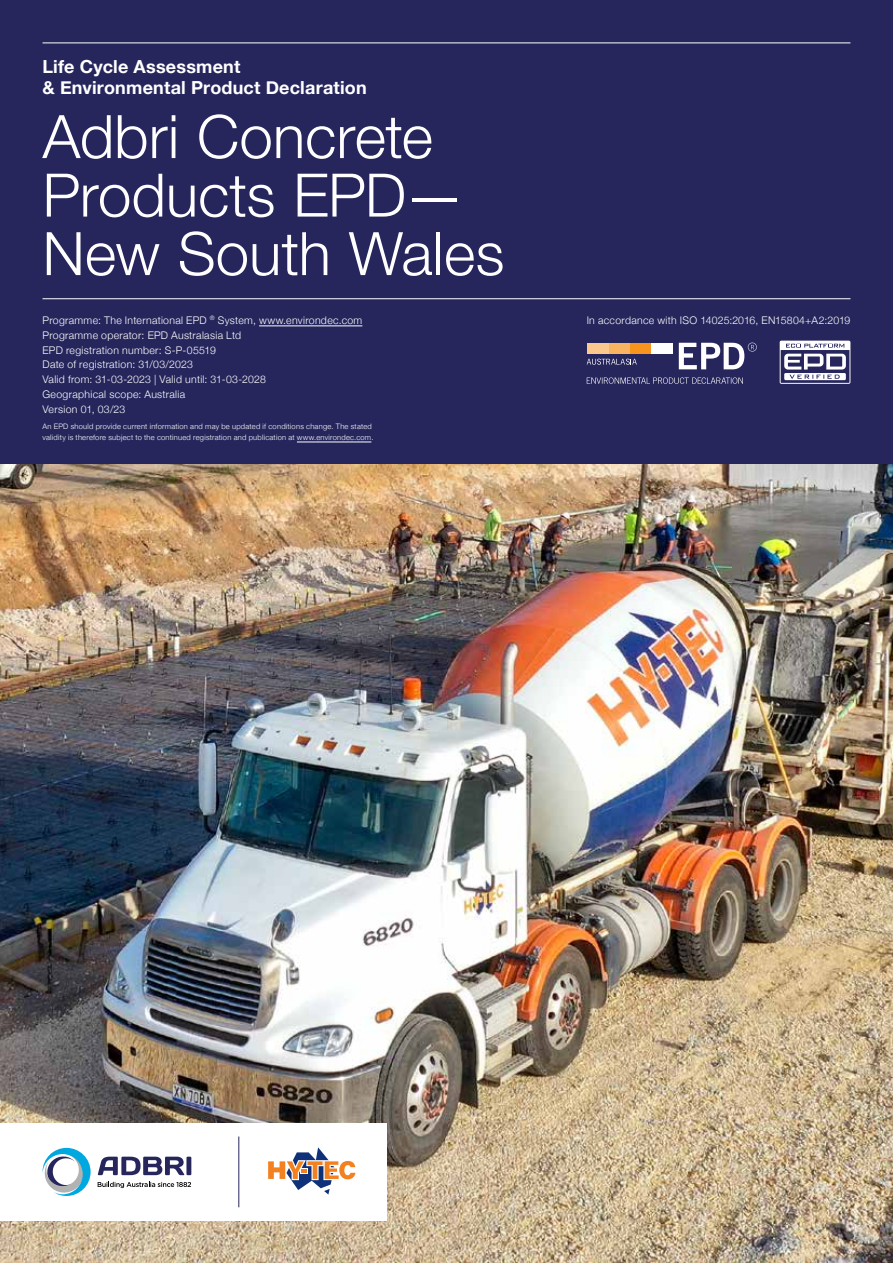
<style>
.page{position:relative;width:893px;height:1263px;background:#26265d}
.page>*{position:absolute;margin:0;border:0;box-sizing:border-box;transform-origin:0 0}
.t1{font:300 60px/58.5px "Helvetica Neue";color:#fff}
.t2{font:700 18px/21px "Helvetica Neue";letter-spacing:.01em;color:#fff}
.t3{font:300 10.5px/15px "Helvetica Neue";letter-spacing:.03em;color:#fff}
.t4{font:300 7.5px/10.5px "Helvetica Neue";letter-spacing:.035em;color:#fff}
</style>
<div class="page">
<img style="left:0;top:465px;width:893px;height:798px">
<div style="left:0;top:1123px;width:387px;height:98px;background:#fff"></div>
<hr style="left:43px;top:43px;width:807px;height:1px;background:#fff">
<hr style="left:297px;top:442px;width:74px;height:1px;background:#fff">
<hr style="left:238px;top:1136px;width:1px;height:71px;background:#26265d">
<svg style="left:98px;top:1157px;width:93px;height:18px"></svg>
<svg style="left:98px;top:1182px;width:93px;height:6px"></svg>
<svg style="left:43px;top:1148px;width:48px;height:48px"></svg>
<hr style="left:259px;top:326px;width:103px;height:1px;background:#fff">
<hr style="left:43px;top:298px;width:807px;height:1px;background:#fff">
<div style="left:630px;top:343px;width:21px;height:10px;background:#f7941d"></div>
<div style="left:608px;top:343px;width:22px;height:10px;background:#fab461"></div>
<div style="left:587px;top:343px;width:21px;height:10px;background:#fbc98e"></div>
<div style="left:651px;top:343px;width:22px;height:10px;background:#fff"></div>
<svg style="left:679px;top:343px;width:78px;height:26px"></svg>
<svg style="left:587px;top:377px;width:156px;height:7px"></svg>
<svg style="left:780px;top:341px;width:70px;height:43px"></svg>
<svg style="left:587px;top:358px;width:50px;height:7px"></svg>
<svg style="left:268px;top:1147px;width:88px;height:47px"></svg>
<h2 class="t2" style="left:43px;top:57px;width:326px">Life Cycle Assessment<br>&amp; Environmental Product Declaration</h2>
<h1 class="t1" style="left:43px;top:103px;width:463px">Adbri Concrete<br>Products EPD—<br>New South Wales</h1>
<p class="t3" style="left:43px;top:312px;width:321px">Programme: The International EPD <sup>®</sup> System, www.environdec.com Programme operator: EPD Australasia Ltd<br>EPD registration number: S-P-05519<br>Date of registration: 31/03/2023<br>Valid from: 31-03-2023 | Valid until: 31-03-2028<br>Geographical scope: Australia<br>Version 01, 03/23</p>
<p class="t3" style="left:587px;top:312px;width:265px">In accordance with ISO 14025:2016, EN15804+A2:2019</p>
<p class="t4" style="left:43px;top:421px;width:332px">An EPD should provide current information and may be updated if conditions change. The stated validity is therefore subject to the continued registration and publication at www.environdec.com.</p>
</div>
